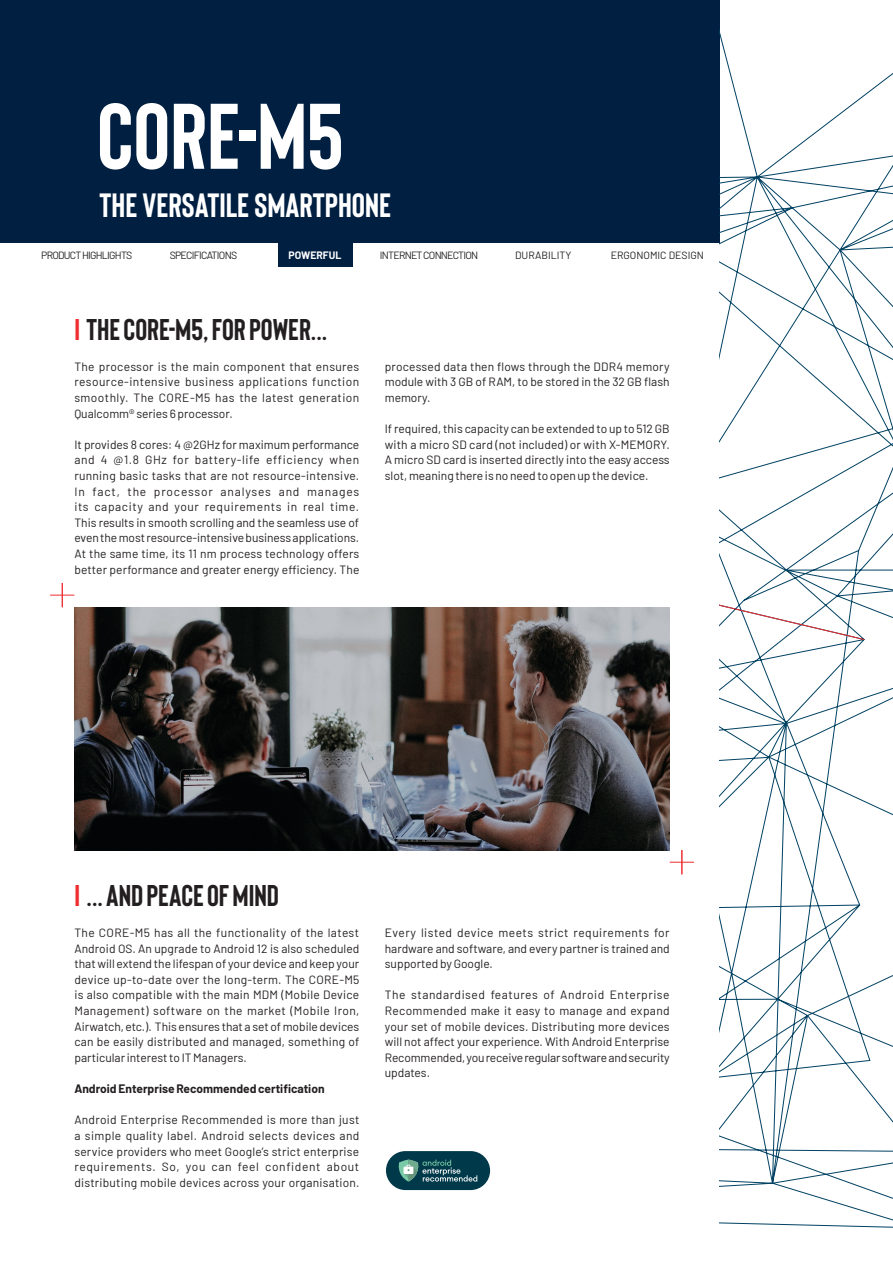
<style>
.page{position:relative;width:893px;height:1263px;background:#fff}
.page>*{position:absolute;margin:0;border:0;box-sizing:border-box;transform-origin:0 0}
.t1{font:700 92.85px "Bison";color:#fff}
.t2{font:700 33.6px "Bison";color:#fff}
.t3{font:700 30px "Bison";color:#231f20}
.t4{font:12px/15.6px "Barlow";color:#231f20;text-align:justify}
.t5{font:700 12px "Barlow";color:#231f20}
.t6{font:10.5px "Barlow";letter-spacing:-.07em;color:#231f20}
.t7{font:10.5px "Barlow";color:#231f20}
.t8{font:700 10.5px "Barlow";color:#fff}
.s1{color:#ee2d30}
</style>
<div class="page">
<div style="left:0;top:0;width:719px;height:243px;background:#001f41"></div>
<svg style="left:719px;top:0;width:174px;height:1228px"></svg>
<svg style="left:719px;top:448px;width:146px;height:326px"></svg>
<img style="left:74px;top:607px;width:596px;height:243px">
<svg style="left:50px;top:583px;width:24px;height:24px"></svg>
<svg style="left:670px;top:850px;width:24px;height:24px"></svg>
<div style="left:386px;top:1151px;width:104px;height:39px;background:#00394a;border-radius:19px"></div>
<svg style="left:398px;top:1159px;width:79px;height:22px"></svg>
<div style="left:278px;top:243px;width:74px;height:24px;background:#001f41"></div>
<h1 class="t1" style="left:97px;top:78px;width:248px">CORE-M5</h1>
<h2 class="t2" style="left:100px;top:184px;width:293px">THE VERSATILE SMARTPHONE</h2>
<p class="t6" style="left:41px;top:247px;width:93px">PRODUCT HIGHLIGHTS</p>
<p class="t6" style="left:170px;top:247px;width:69px">SPECIFICATIONS</p>
<p class="t8" style="left:289px;top:247px;width:54px">POWERFUL</p>
<p class="t6" style="left:380px;top:247px;width:100px">INTERNET CONNECTION</p>
<p class="t7" style="left:515px;top:247px;width:58px">DURABILITY</p>
<p class="t7" style="left:611px;top:247px;width:95px">ERGONOMIC DESIGN</p>
<h3 class="t3" style="left:74px;top:310px;width:254px"><span class="s1">I</span> THE CORE-M5, FOR POWER...</h3>
<p class="t4" style="left:74px;top:358px;width:286px">The processor is the main component that ensures resource-intensive business applications function smoothly. The CORE-M5 has the latest generation Qualcomm® series 6 processor.</p>
<p class="t4" style="left:74px;top:436px;width:286px">It provides 8 cores: 4 @2GHz for maximum performance and 4 @1.8 GHz for battery-life efficiency when running basic tasks that are not resource-intensive.<br>In fact, the processor analyses and manages its capacity and your requirements in real time.<br>This results in smooth scrolling and the seamless use of even the most resource-intensive business applications.<br>At the same time, its 11 nm process technology offers better performance and greater energy efficiency. The</p>
<p class="t4" style="left:385px;top:358px;width:286px">processed data then flows through the DDR4 memory module with 3 GB of RAM, to be stored in the 32 GB flash memory.</p>
<p class="t4" style="left:385px;top:420px;width:286px">If required, this capacity can be extended to up to 512 GB with a micro SD card (not included) or with X-MEMORY.<br>A micro SD card is inserted directly into the easy access slot, meaning there is no need to open up the device.</p>
<h3 class="t3" style="left:74px;top:876px;width:206px"><span class="s1">I</span> ...AND PEACE OF MIND</h3>
<p class="t4" style="left:74px;top:924px;width:287px">The CORE-M5 has all the functionality of the latest Android OS. An upgrade to Android 12 is also scheduled that will extend the lifespan of your device and keep your device up-to-date over the long-term. The CORE-M5 is also compatible with the main MDM (Mobile Device Management) software on the market (Mobile Iron, Airwatch, etc.). This ensures that a set of mobile devices can be easily distributed and managed, something of particular interest to IT Managers.</p>
<p class="t5" style="left:74px;top:1080px;width:252px">Android Enterprise Recommended certification</p>
<p class="t4" style="left:74px;top:1111px;width:287px">Android Enterprise Recommended is more than just a simple quality label. Android selects devices and service providers who meet Google’s strict enterprise requirements. So, you can feel confident about distributing mobile devices across your organisation.</p>
<p class="t4" style="left:385px;top:924px;width:286px">Every listed device meets strict requirements for hardware and software, and every partner is trained and supported by Google.</p>
<p class="t4" style="left:385px;top:986px;width:286px">The standardised features of Android Enterprise Recommended make it easy to manage and expand your set of mobile devices. Distributing more devices will not affect your experience. With Android Enterprise Recommended, you receive regular software and security updates.</p>
</div>
